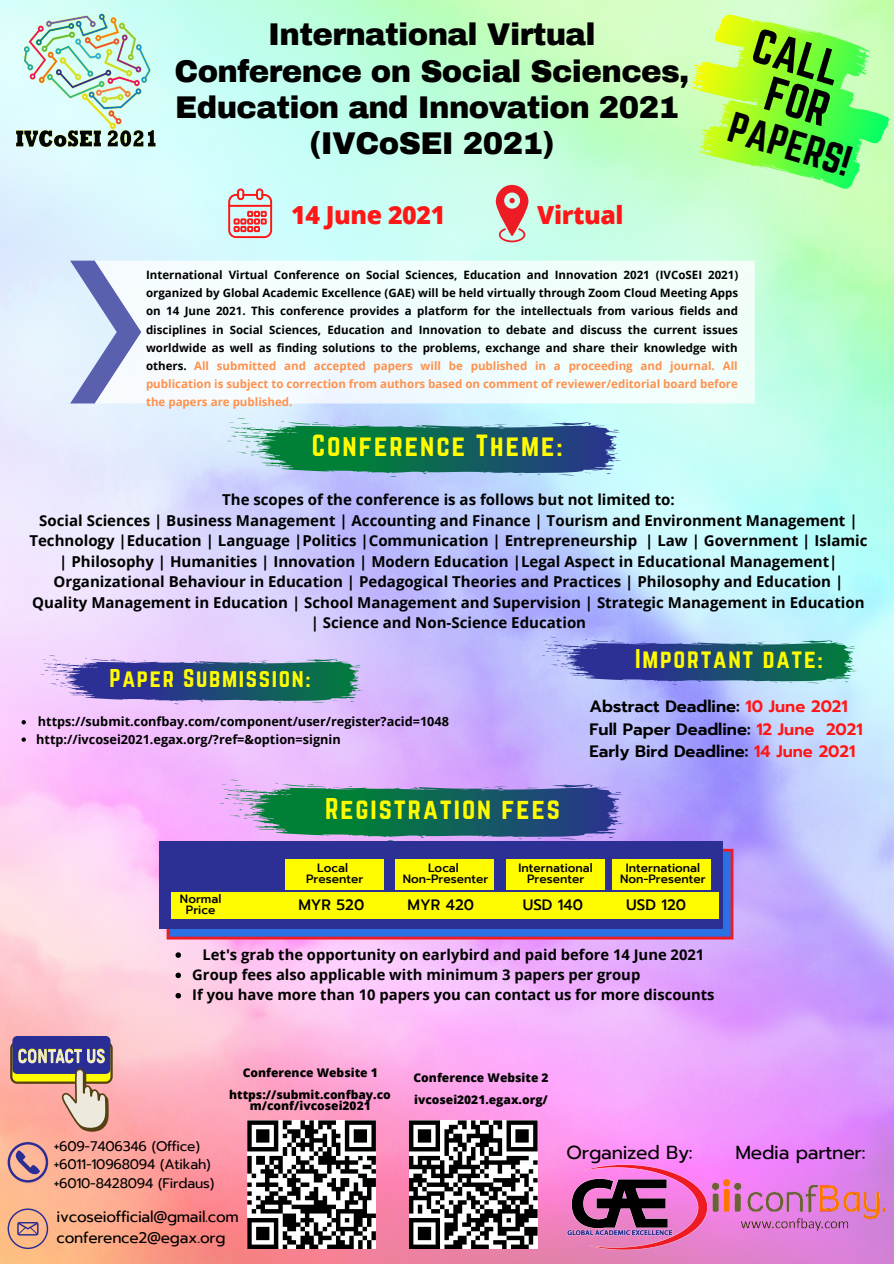
<style>
.page{position:relative;width:894px;height:1264px;background:#fff}
.page>*{position:absolute;margin:0;border:0;box-sizing:border-box;transform-origin:0 0}
.t1{font:43.05px "Norwester";color:#000}
.t2{font:37.8px "Norwester";color:#000}
.t3{font:900 30.75px/36px "Archivo";letter-spacing:-.02em;color:#000;text-align:center}
.t4{font:26.85px "Norwester";letter-spacing:.075em;color:#fffc00}
.t5{font:26.4px "Norwester";letter-spacing:.075em;color:#fffc00}
.t6{font:800 24.9px "Open Sans";letter-spacing:-.015em;color:#ff1616}
.t7{font:23.55px "Norwester";letter-spacing:.075em;color:#fffc00}
.t8{font:22.65px "Norwester";letter-spacing:.075em;color:#fffc00}
.t9{font:18.75px "Prompt";letter-spacing:-.015em;color:#000}
.t10{font:600 16.5px "Prompt";color:#000}
.t11{font:15.3px "Prompt";letter-spacing:-.015em;color:#000}
.t12{font:700 15px/20.5px "Open Sans";color:#000;text-align:center}
.t13{font:500 15px "Prompt";color:#000}
.t14{font:700 14.7px "Open Sans";color:#000}
.t15{font:13.8px "Prompt";letter-spacing:-.015em;color:#000}
.t16{font:700 12.75px "Open Sans";color:#000}
.t17{font:800 12px/10.9px "Open Sans";color:#000;text-align:center}
.t18{font:500 12px "Prompt";color:#000}
.t19{font:700 11.55px/18.1px "Open Sans";color:#000;text-align:justify}
.s1{color:#ff914d}
.s2{color:#ff1616}
</style>
<div class="page">
<img style="left:0;top:0;width:893px;height:1263px">
<img style="left:14px;top:12px;width:143px;height:143px">
<img style="left:564px;top:1157px;width:143px;height:100px">
<img style="left:706px;top:1175px;width:187px;height:59px">
<svg style="left:8px;top:1141px;width:40px;height:41px"></svg>
<svg style="left:8px;top:1208px;width:40px;height:40px"></svg>
<svg style="left:70px;top:261px;width:25px;height:142px"></svg>
<div style="left:95px;top:261px;width:659px;height:142px;background:#f2fefe"></div>
<svg style="left:10px;top:1041px;width:103px;height:42px"></svg>
<div style="left:12px;top:1035px;width:98px;height:38px;background:#2a2d94;border-radius:5px"></div>
<svg style="left:19px;top:1048px;width:90px;height:83px"></svg>
<svg style="left:495px;top:185px;width:33px;height:57px"></svg>
<svg style="left:228px;top:188px;width:44px;height:50px"></svg>
<svg style="left:166px;top:848px;width:567px;height:91px;fill:#2b70e4"></svg>
<div style="left:158px;top:840px;width:564px;height:88px;background:#2c2f93"></div>
<div style="left:171px;top:892px;width:547px;height:27px;background:#fffc00"></div>
<div style="left:285px;top:859px;width:99px;height:30px;background:#fffc00"></div>
<svg style="left:226px;top:417px;width:399px;height:60px"></svg>
<svg style="left:541px;top:636px;width:318px;height:48px"></svg>
<svg style="left:40px;top:655px;width:325px;height:49px"></svg>
<svg style="left:219px;top:779px;width:409px;height:62px"></svg>
<div style="left:395px;top:859px;width:99px;height:30px;background:#fffc00"></div>
<div style="left:506px;top:859px;width:99px;height:30px;background:#fffc00"></div>
<div style="left:612px;top:859px;width:98px;height:30px;background:#fffc00"></div>
<svg style="left:247px;top:1120px;width:128px;height:128px"></svg>
<svg style="left:409px;top:1120px;width:128px;height:128px"></svg>
<svg style="left:175px;top:952px;width:6px;height:5px"></svg>
<svg style="left:175px;top:972px;width:6px;height:6px"></svg>
<svg style="left:175px;top:992px;width:6px;height:6px"></svg>
<svg style="left:22px;top:720px;width:4px;height:4px"></svg>
<svg style="left:22px;top:737px;width:4px;height:4px"></svg>
<svg style="left:670px;top:0;width:223px;height:202px"></svg>
<p class="t3" style="left:174px;top:17px;width:516px">International Virtual<br>Conference on Social Sciences,<br>Education and Innovation 2021</p>
<p class="t3" style="left:309px;top:125px;width:246px">(IVCoSEI 2021)</p>
<p class="t6" style="left:291px;top:197px;width:155px">14 June 2021</p>
<p class="t6" style="left:537px;top:197px;width:88px">Virtual</p>
<p class="t1" style="left:760px;top:24px;width:90px;rotate:17deg">CALL</p>
<p class="t2" style="left:735px;top:108px;width:127px;rotate:17deg">PAPERS!</p>
<p class="t19" style="left:146px;top:265px;width:593px">International Virtual Conference on Social Sciences, Education and Innovation 2021 (IVCoSEI 2021) organized by Global Academic Excellence (GAE) will be held virtually through Zoom Cloud Meeting Apps on 14 June 2021. This conference provides a platform for the intellectuals from various fields and disciplines in Social Sciences, Education and Innovation to debate and discuss the current issues worldwide as well as finding solutions to the problems, exchange and share their knowledge with others. <span class="s1">All submitted and accepted papers will be published in a proceeding and journal. All publication is subject to correction from authors based on comment of reviewer/editorial board before the papers are published.</span></p>
<p class="t4" style="left:311px;top:432px;width:252px">Conference Theme:</p>
<p class="t12" style="left:222px;top:489px;width:454px">The scopes of the conference is as follows but not limited to:</p>
<p class="t12" style="left:29px;top:509px;width:839px">Social Sciences | Business Management | Accounting and Finance | Tourism and Environment Management | Technology |Education | Language |Politics |Communication | Entrepreneurship | Law | Government | Islamic | Philosophy | Humanities | Innovation | Modern Education |Legal Aspect in Educational Management| Organizational Behaviour in Education | Pedagogical Theories and Practices | Philosophy and Education | Quality Management in Education | School Management and Supervision | Strategic Management in Education | Science and Non-Science Education</p>
<p class="t8" style="left:109px;top:667px;width:202px">Paper Submission:</p>
<p class="t16" style="left:38px;top:712px;width:412px">https://submit.confbay.com/component/user/register?acid=1048</p>
<p class="t16" style="left:36px;top:730px;width:306px">http://ivcosei2021.egax.org/?ref=&amp;option=signin</p>
<p class="t5" style="left:325px;top:795px;width:236px">Registration fees</p>
<p class="t7" style="left:635px;top:647px;width:189px">Important date:</p>
<p class="t10" style="left:589px;top:694px;width:260px">Abstract Deadline: <span class="s2">10 June 2021</span></p>
<p class="t10" style="left:589px;top:716px;width:274px">Full Paper Deadline: <span class="s2">12 June 2021</span></p>
<p class="t10" style="left:589px;top:739px;width:267px">Early Bird Deadline: <span class="s2">14 June 2021</span></p>
<p class="t18" style="left:180px;top:889px;width:43px">Normal</p>
<p class="t18" style="left:186px;top:900px;width:31px">Price</p>
<p class="t18" style="left:317px;top:859px;width:32px">Local</p>
<p class="t18" style="left:306px;top:870px;width:59px">Presenter</p>
<p class="t18" style="left:428px;top:859px;width:32px">Local</p>
<p class="t18" style="left:403px;top:870px;width:87px">Non-Presenter</p>
<p class="t18" style="left:518px;top:859px;width:76px">International</p>
<p class="t18" style="left:527px;top:870px;width:59px">Presenter</p>
<p class="t18" style="left:625px;top:859px;width:76px">International</p>
<p class="t18" style="left:620px;top:870px;width:87px">Non-Presenter</p>
<p class="t13" style="left:298px;top:893px;width:67px">MYR 520</p>
<p class="t13" style="left:407px;top:893px;width:68px">MYR 420</p>
<p class="t13" style="left:522px;top:893px;width:62px">USD 140</p>
<p class="t13" style="left:626px;top:893px;width:61px">USD 120</p>
<p class="t14" style="left:202px;top:944px;width:503px">Let's grab the opportunity on earlybird and paid before 14 June 2021</p>
<p class="t14" style="left:192px;top:964px;width:449px">Group fees also applicable with minimum 3 papers per group</p>
<p class="t14" style="left:192px;top:984px;width:523px">If you have more than 10 papers you can contact us for more discounts</p>
<p class="t17" style="left:243px;top:1066px;width:136px">Conference Website 1</p>
<p class="t17" style="left:229px;top:1088px;width:163px">https://submit.confbay.co m/conf/ivcosei2021</p>
<p class="t15" style="left:54px;top:1135px;width:148px">+609-7406346 (Office)</p>
<p class="t15" style="left:54px;top:1154px;width:158px">+6011-10968094 (Atikah)</p>
<p class="t15" style="left:54px;top:1172px;width:162px">+6010-8428094 (Firdaus)</p>
<p class="t11" style="left:57px;top:1205px;width:184px">ivcoseiofficial@gmail.com</p>
<p class="t11" style="left:57px;top:1226px;width:170px">conference2@egax.org</p>
<p class="t17" style="left:413px;top:1071px;width:136px">Conference Website 2</p>
<p class="t17" style="left:414px;top:1093px;width:135px">ivcosei2021.egax.org/</p>
<p class="t9" style="left:566px;top:1138px;width:127px">Organized By:</p>
<p class="t9" style="left:735px;top:1138px;width:131px">Media partner:</p>
</div>
